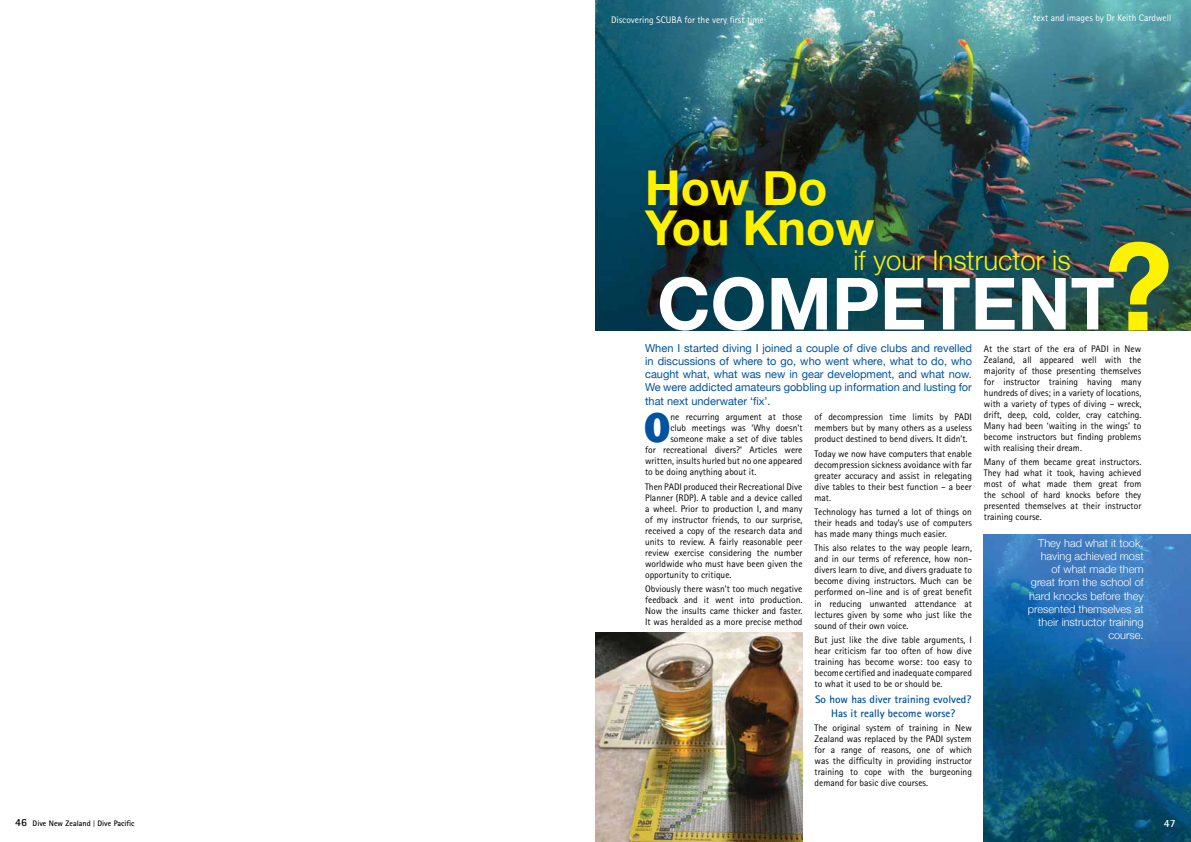
<style>
.page{position:relative;width:1191px;height:842px;background:#fff}
.page>*{position:absolute;margin:0;border:0;box-sizing:border-box;transform-origin:0 0}
.t1{font:700 72px "Helvetica Neue";color:#fff}
.t2{font:700 48px/40px "Helvetica Neue";color:#fff200}
.t3{font:800 40.7px "Barmeno";color:#00539f}
.t4{font:300 27.5px "Helvetica Neue";color:#fff200}
.t5{font:11px/13.2px "Helvetica Neue";color:#00539f;text-align:justify}
.t6{font:300 11px/13.2px "Helvetica Neue";color:#fff;text-align:right}
.t7{font:700 11px/13.2px "Rotis Sans Serif";color:#00539f;text-align:center}
.t8{font:700 11px "Rotis Sans Serif";color:#fff}
.t9{font:9.5px/11px "Rotis Sans Serif";color:#000;text-align:justify}
.t10{font:9.5px "Rotis Sans Serif";color:#fff}
.t11{font:700 8px "Rotis Sans Serif";color:#000}
.s1{font-size:11px}
.s2{font-weight:400;font-size:7.5px}
.s3{font-size:121.5px;color:#fff200}
</style>
<div class="page">
<img style="left:595px;top:0;width:596px;height:330px">
<img style="left:595px;top:632px;width:207px;height:210px">
<img style="left:984px;top:534px;width:207px;height:308px">
<p class="t11" style="left:15px;top:818px;width:121px"><span class="s1">46</span> Dive New Zealand <span class="s2">|</span> Dive Pacific</p>
<p class="t10" style="left:611px;top:14px;width:154px">Discovering SCUBA for the very first time</p>
<p class="t10" style="left:1033px;top:13px;width:139px">text and images by Dr Keith Cardwell</p>
<h2 class="t2" style="left:645px;top:167px;width:231px">How Do<br>You Know</h2>
<h1 class="t1" style="left:657px;top:259px;width:517px">COMPETENT<span class="s3">?</span></h1>
<h3 class="t4" style="left:853px;top:243px;width:218px">if your Instructor is</h3>
<p class="t5" style="left:645px;top:341px;width:328px">When I started diving I joined a couple of dive clubs and revelled in discussions of where to go, who went where, what to do, who caught what, what was new in gear development, and what now.<br>We were addicted amateurs gobbling up information and lusting for that next underwater ‘fix’.</p>
<h3 class="t3" style="left:644px;top:403px;width:28px">O</h3>
<p class="t9" style="left:670px;top:411px;width:134px">ne recurring argument at those</p>
<p class="t9" style="left:670px;top:422px;width:134px">club meetings was ‘Why doesn’t</p>
<p class="t9" style="left:670px;top:433px;width:134px">someone make a set of dive tables</p>
<p class="t9" style="left:645px;top:444px;width:159px">for recreational divers?’ Articles were</p>
<p class="t9" style="left:645px;top:455px;width:159px">written, insults hurled but no one appeared</p>
<p class="t9" style="left:645px;top:466px;width:113px">to be doing anything about it.</p>
<p class="t9" style="left:645px;top:481px;width:159px">Then PADI produced their Recreational Dive Planner (RDP). A table and a device called a wheel. Prior to production I, and many of my instructor friends, to our surprise, received a copy of the research data and units to review. A fairly reasonable peer review exercise considering the number worldwide who must have been given the opportunity to critique.</p>
<p class="t9" style="left:645px;top:583px;width:159px">Obviously there wasn’t too much negative feedback and it went into production.<br>Now the insults came thicker and faster.<br>It was heralded as a more precise method</p>
<p class="t9" style="left:814px;top:411px;width:159px">of decompression time limits by PADI members but by many others as a useless product destined to bend divers. It didn’t.</p>
<p class="t9" style="left:814px;top:448px;width:159px">Today we now have computers that enable decompression sickness avoidance with far greater accuracy and assist in relegating dive tables to their best function – a beer mat.</p>
<p class="t9" style="left:814px;top:506px;width:159px">Technology has turned a lot of things on their heads and today’s use of computers has made many things much easier.</p>
<p class="t9" style="left:814px;top:543px;width:159px">This also relates to the way people learn, and in our terms of reference, how non&shy;divers learn to dive, and divers graduate to become diving instructors. Much can be performed on-line and is of great benefit in reducing unwanted attendance at lectures given by some who just like the sound of their own voice.</p>
<p class="t9" style="left:814px;top:634px;width:159px">But just like the dive table arguments, I hear criticism far too often of how dive training has become worse: too easy to become certified and inadequate compared to what it used to be or should be.</p>
<p class="t7" style="left:815px;top:693px;width:158px">So how has diver training evolved?<br>Has it really become worse?</p>
<p class="t9" style="left:814px;top:722px;width:159px">The original system of training in New Zealand was replaced by the PADI system for a range of reasons, one of which was the difficulty in providing instructor training to cope with the burgeoning demand for basic dive courses.</p>
<p class="t9" style="left:984px;top:343px;width:159px">At the start of the era of PADI in New Zealand, all appeared well with the majority of those presenting themselves for instructor training having many hundreds of dives; in a variety of locations, with a variety of types of diving – wreck, drift, deep, cold, colder, cray catching.<br>Many had been ‘waiting in the wings’ to become instructors but finding problems with realising their dream.</p>
<p class="t9" style="left:984px;top:457px;width:159px">Many of them became great instructors.<br>They had what it took, having achieved most of what made them great from the school of hard knocks before they presented themselves at their instructor training course.</p>
<p class="t6" style="left:1027px;top:536px;width:117px">They had what it took, having achieved most<br>of what made them great from the school of hard knocks before they presented themselves at their instructor training course.</p>
<p class="t8" style="left:1163px;top:817px;width:13px">47</p>
</div>
